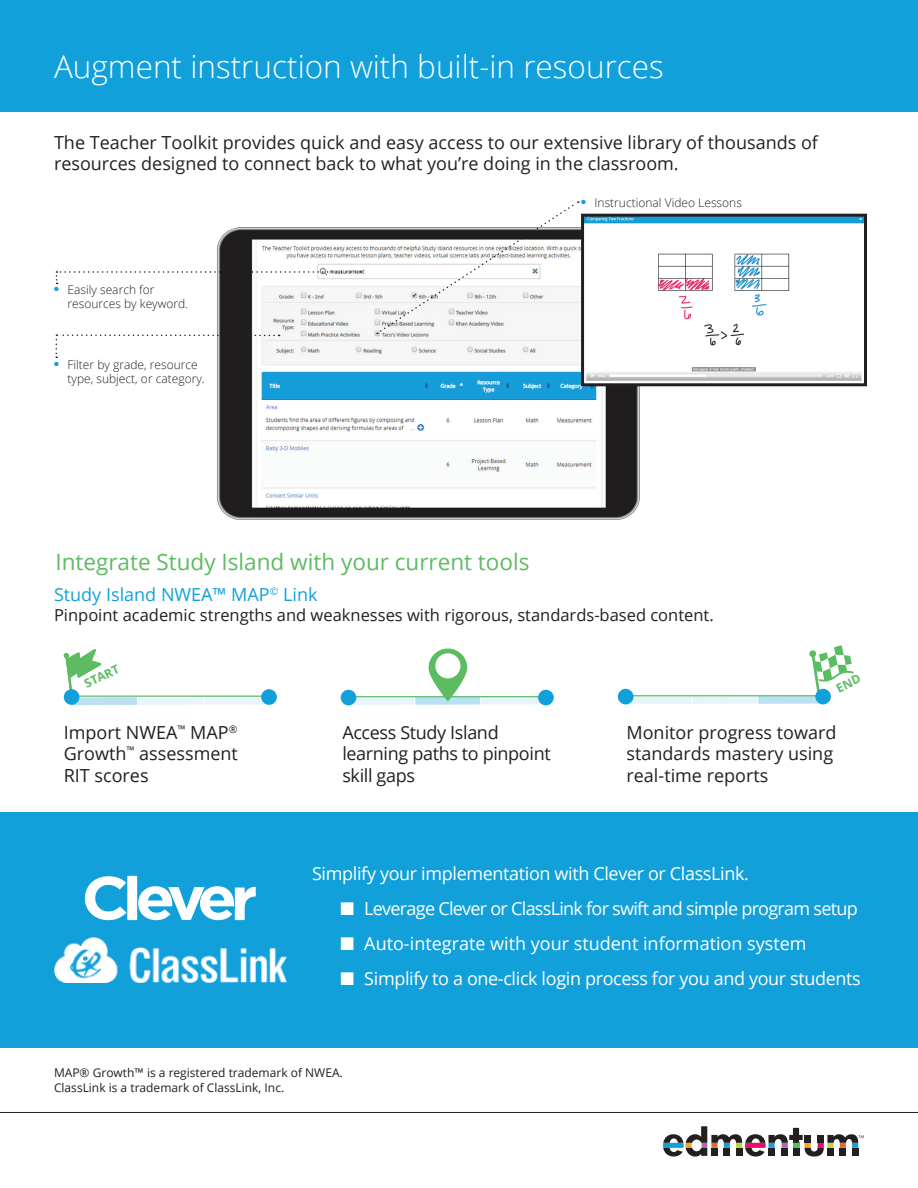
<style>
.page{position:relative;width:918px;height:1188px;background:#fff}
.page>*{position:absolute;margin:0;border:0;box-sizing:border-box;transform-origin:0 0}
.t1{font:300 31.5px "Open Sans";color:#fff}
.t2{font:22.5px "Open Sans";color:#5bbc62}
.t3{font:18px/21.6px "Open Sans";color:#231f20}
.t4{font:18px "Open Sans";letter-spacing:-.02em;color:#fff}
.t5{font:18px "Open Sans";letter-spacing:-.04em;color:#fff}
.t6{font:18px/21.6px "Open Sans";letter-spacing:-.02em;color:#231f20}
.t7{font:18px "Open Sans";color:#fff}
.t8{font:18px "Open Sans";color:#12a0db}
.t9{font:16.5px "Open Sans";color:#231f20}
.t10{font:700 12.15px "Open Sans";color:#5bbc62}
.t11{font:300 12px/14.4px "Open Sans";color:#231f20}
.t12{font:12px/14.4px "Open Sans";color:#231f20}
</style>
<div class="page">
<hr style="left:0;top:1112px;width:918px;height:1px;background:#231f20">
<svg style="left:663px;top:1126px;width:201px;height:31px"></svg>
<div style="left:627px;top:696px;width:64px;height:8px;background:#e7f5fb"></div>
<div style="left:692px;top:696px;width:65px;height:8px;background:#e7f5fb"></div>
<div style="left:758px;top:696px;width:65px;height:8px;background:#b8e2f4"></div>
<div style="left:809px;top:650px;width:7px;height:7px;background:#5bbc62;border-radius:50%"></div>
<svg style="left:64px;top:649px;width:37px;height:45px"></svg>
<hr style="left:72px;top:696px;width:202px;height:1px;background:#5bbc62">
<hr style="left:349px;top:696px;width:202px;height:1px;background:#5bbc62">
<hr style="left:627px;top:695px;width:201px;height:1px;background:#5bbc62">
<div style="left:64px;top:689px;width:15px;height:16px;background:#12a0db;border-radius:50%"></div>
<div style="left:341px;top:690px;width:15px;height:15px;background:#12a0db;border-radius:50%"></div>
<div style="left:618px;top:689px;width:16px;height:15px;background:#12a0db;border-radius:50%"></div>
<div style="left:261px;top:689px;width:16px;height:16px;background:#12a0db;border-radius:50%"></div>
<div style="left:538px;top:690px;width:16px;height:15px;background:#12a0db;border-radius:50%"></div>
<div style="left:815px;top:689px;width:16px;height:15px;background:#12a0db;border-radius:50%"></div>
<svg style="left:72px;top:697px;width:65px;height:8px"></svg>
<svg style="left:351px;top:697px;width:63px;height:8px"></svg>
<div style="left:138px;top:697px;width:65px;height:8px;background:#e7f5fb"></div>
<div style="left:415px;top:697px;width:65px;height:8px;background:#b8e2f4"></div>
<svg style="left:204px;top:697px;width:65px;height:8px"></svg>
<svg style="left:481px;top:697px;width:63px;height:8px"></svg>
<svg style="left:428px;top:648px;width:40px;height:53px"></svg>
<div style="left:0;top:812px;width:918px;height:236px;background:#12a0db"></div>
<svg style="left:85px;top:876px;width:171px;height:45px"></svg>
<div style="left:0;top:0;width:918px;height:111px;background:#12a0db"></div>
<img style="left:217px;top:228px;width:423px;height:292px">
<svg style="left:56px;top:271px;width:305px;height:13px"></svg>
<svg style="left:55px;top:334px;width:225px;height:24px"></svg>
<svg style="left:377px;top:201px;width:202px;height:133px"></svg>
<img style="left:54px;top:937px;width:233px;height:45px">
<svg style="left:580px;top:213px;width:287px;height:175px"></svg>
<svg style="left:812px;top:646px;width:42px;height:56px"></svg>
<h1 class="t1" style="left:54px;top:45px;width:611px">Augment instruction with built-in resources</h1>
<p class="t3" style="left:54px;top:131px;width:766px">The Teacher Toolkit provides quick and easy access to our extensive library of thousands of resources designed to connect back to what you’re doing in the classroom.</p>
<p class="t11" style="left:68px;top:282px;width:122px;text-indent:-14px"><sup>●</sup> Easily search for resources by keyword.</p>
<p class="t11" style="left:68px;top:357px;width:139px;text-indent:-14px"><sup>●</sup> Filter by grade, resource type, subject, or category.</p>
<p class="t11" style="left:581px;top:195px;width:162px"><sup>●</sup> Instructional Video Lessons</p>
<p class="t2" style="left:55px;top:546px;width:476px">Integrate Study Island with your current tools</p>
<p class="t8" style="left:54px;top:582px;width:265px">Study Island NWEA™ MAP<sup>©</sup> Link</p>
<p class="t9" style="left:54px;top:604px;width:661px">Pinpoint academic strengths and weaknesses with rigorous, standards-based content.</p>
<p class="t10" style="left:81px;top:676px;width:38px;rotate:-25deg">START</p>
<p class="t3" style="left:64px;top:721px;width:176px;text-align:justify">Import NWEA<sup>™</sup> MAP<sup>® </sup>Growth<sup>™</sup> assessment RIT scores</p>
<p class="t6" style="left:342px;top:721px;width:210px">Access Study Island learning paths to pinpoint skill gaps</p>
<p class="t3" style="left:627px;top:721px;width:212px">Monitor progress toward standards mastery using real-time reports</p>
<p class="t4" style="left:312px;top:861px;width:438px">Simplify your implementation with Clever or ClassLink.</p>
<p class="t5" style="left:341px;top:896px;width:519px">■ Leverage Clever or ClassLink for swift and simple program setup</p>
<p class="t7" style="left:341px;top:931px;width:468px">■ Auto-integrate with your student information system</p>
<p class="t4" style="left:341px;top:966px;width:522px">■ Simplify to a one-click login process for you and your students</p>
<p class="t12" style="left:54px;top:1065px;width:290px">MAP® Growth™ is a registered trademark of NWEA.<br>ClassLink is a trademark of ClassLink, Inc.</p>
</div>
